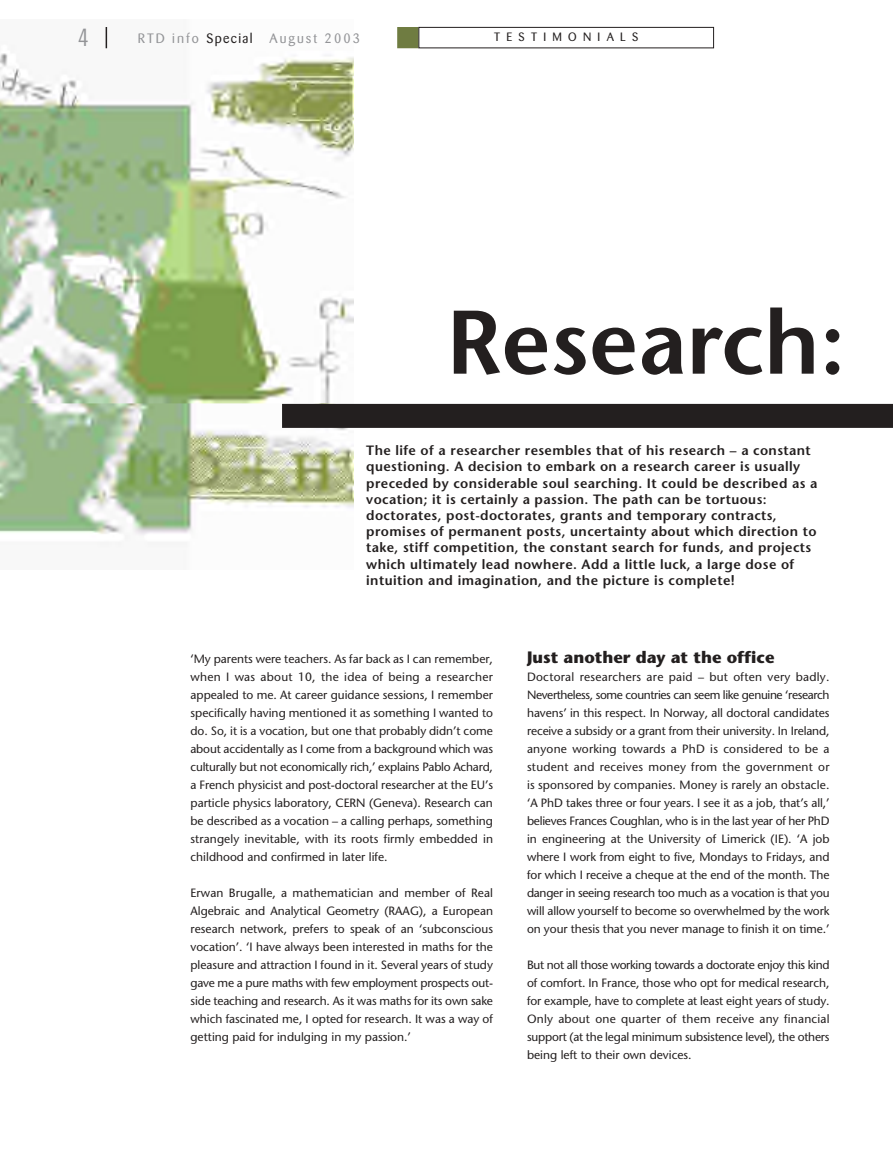
<style>
.page{position:relative;width:893px;height:1170px;background:#fff}
.page>*{position:absolute;margin:0;border:0;box-sizing:border-box;transform-origin:0 0}
.t1{font:600 90px "Stone Sans";color:#231f1f}
.t2{font:24px "Trade Gothic Cond Eighteen";color:#939497}
.t3{font:700 16.5px "Stone Sans";color:#231f1f}
.t4{font:600 13.5px/16.2px "Stone Sans";letter-spacing:.03em;color:#231f1f}
.t5{font:13.5px "Barmeno";letter-spacing:.15em;color:#939497}
.t6{font:12px/18px "Stone Sans";color:#231f1f;text-align:justify}
.t7{font:12px "Barmeno";letter-spacing:.525em;color:#231f1f}
.s1{color:#231f1f}
</style>
<div class="page">
<img style="left:0;top:27px;width:353px;height:508px">
<svg style="left:106px;top:27px;width:1px;height:21px"></svg>
<div style="left:398px;top:28px;width:20px;height:20px;background:#6f7c41"></div>
<div style="left:397px;top:27px;width:21px;height:21px;border:2px solid #6f7c41"></div>
<div style="left:418px;top:27px;width:296px;height:21px;border:1px solid #231f1f"></div>
<div style="left:282px;top:404px;width:610px;height:24px;background:#231f1f"></div>
<h2 class="t2" style="left:78px;top:29px;width:12px">4</h2>
<p class="t5" style="left:138px;top:32px;width:224px">RTD info <span class="s1">Special</span> August 2003</p>
<p class="t7" style="left:494px;top:32px;width:146px">TESTIMONIALS</p>
<h1 class="t1" style="left:446px;top:308px;width:401px">Research:</h1>
<p class="t4" style="left:366px;top:444px;width:452px">The life of a researcher resembles that of his research – a constant questioning. A decision to embark on a research career is usually preceded by considerable soul searching. It could be described as a vocation; it is certainly a passion. The path can be tortuous: doctorates, post-doctorates, grants and temporary contracts, promises of permanent posts, uncertainty about which direction to take, stiff competition, the constant search for funds, and projects which ultimately lead nowhere. Add a little luck, a large dose of intuition and imagination, and the picture is complete!</p>
<p class="t6" style="left:190px;top:651px;width:304px">‘My parents were teachers. As far back as I can remember, when I was about 10, the idea of being a researcher appealed to me. At career guidance sessions, I remember specifically having mentioned it as something I wanted to do. So, it is a vocation, but one that probably didn’t come about accidentally as I come from a background which was culturally but not economically rich,’ explains Pablo Achard, a French physicist and post-doctoral researcher at the EU’s particle physics laboratory, CERN (Geneva). Research can be described as a vocation – a calling perhaps, something strangely inevitable, with its roots firmly embedded in childhood and confirmed in later life.</p>
<p class="t6" style="left:190px;top:885px;width:304px">Erwan Brugalle, a mathematician and member of Real Algebraic and Analytical Geometry (RAAG), a European research network, prefers to speak of an ‘subconscious vocation’. ‘I have always been interested in maths for the pleasure and attraction I found in it. Several years of study gave me a pure maths with few employment prospects out&shy;side teaching and research. As it was maths for its own sake which fascinated me, I opted for research. It was a way of getting paid for indulging in my passion.’</p>
<h3 class="t3" style="left:527px;top:651px;width:249px">Just another day at the office</h3>
<p class="t6" style="left:527px;top:669px;width:304px">Doctoral researchers are paid – but often very badly.<br>Nevertheless, some countries can seem like genuine ‘research havens’ in this respect. In Norway, all doctoral candidates receive a subsidy or a grant from their university. In Ireland, anyone working towards a PhD is considered to be a student and receives money from the government or is sponsored by companies. Money is rarely an obstacle. ‘A PhD takes three or four years. I see it as a job, that’s all,’ believes Frances Coughlan, who is in the last year of her PhD in engineering at the University of Limerick (IE). ‘A job where I work from eight to five, Mondays to Fridays, and for which I receive a cheque at the end of the month. The danger in seeing research too much as a vocation is that you will allow yourself to become so overwhelmed by the work on your thesis that you never manage to finish it on time.’</p>
<p class="t6" style="left:527px;top:957px;width:304px">But not all those working towards a doctorate enjoy this kind of comfort. In France, those who opt for medical research, for example, have to complete at least eight years of study.<br>Only about one quarter of them receive any financial support (at the legal minimum subsistence level), the others being left to their own devices.</p>
</div>
